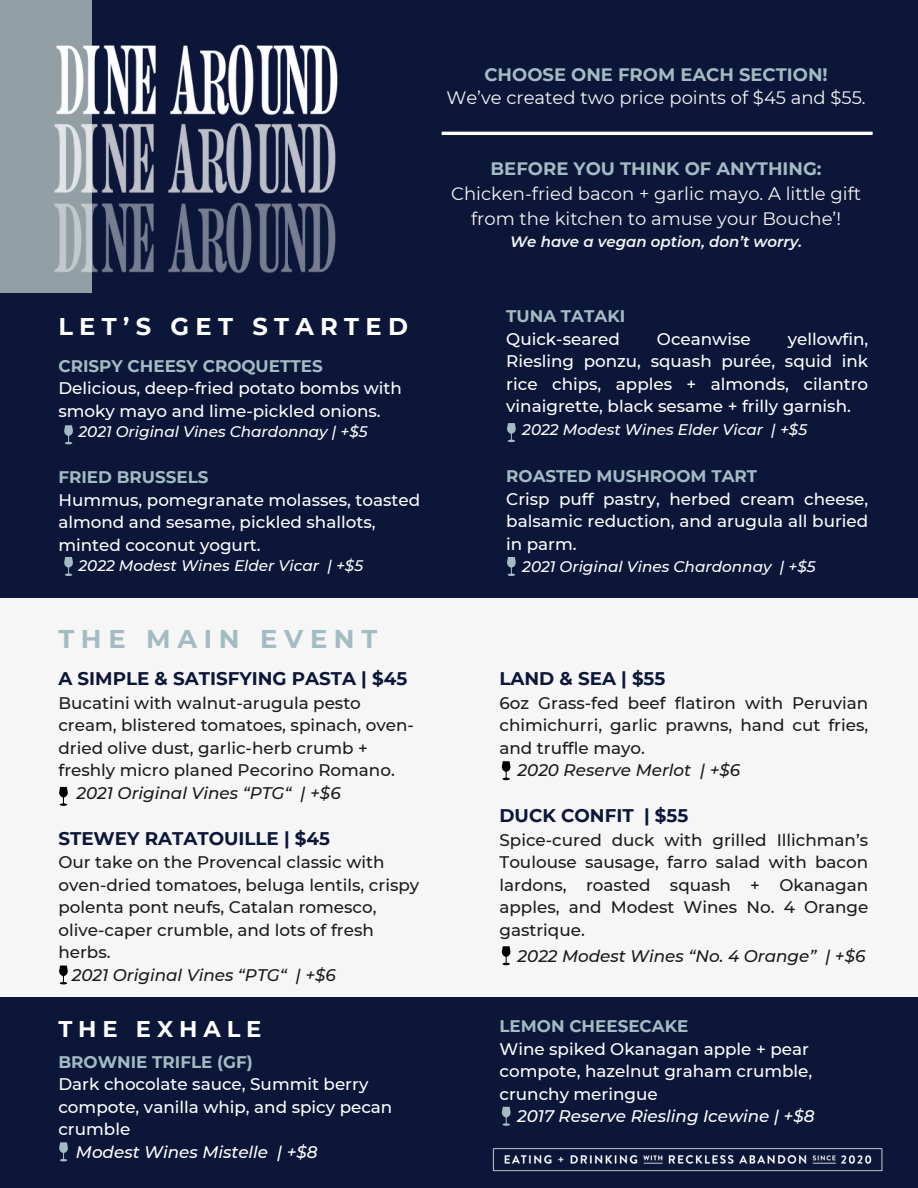
<style>
.page{position:relative;width:918px;height:1188px;background:#0b1639}
.page>*{position:absolute;margin:0;border:0;box-sizing:border-box;transform-origin:0 0}
.t1{font:700 25.65px "Montserrat";letter-spacing:.26em;color:#a3bbc3}
.t2{font:700 24.15px "Montserrat";letter-spacing:.26em;color:#fff}
.t3{font:700 22.65px "Montserrat";letter-spacing:.26em;color:#fff}
.t4{font:700 18.3px "Montserrat";color:#0b1639}
.t5{font:18px/24.8px "Montserrat";color:#f6f6f6;text-align:center}
.t6{font:700 18px "Montserrat";color:#a3bbc3}
.t7{font:500 16.8px/22.5px "Montserrat";color:#fff}
.t8{font:500 16.8px/22.5px "Montserrat";color:#1b1b1b}
.t9{font:italic 500 16.8px "Montserrat";color:#1b1b1b}
.t10{font:700 16.8px "Montserrat";color:#a3bbc3}
.t11{font:italic 500 16.8px "Montserrat";color:#fff}
.t12{font:italic 500 15.3px "Montserrat";color:#fff}
.t13{font:italic 600 15px "Montserrat";color:#f6f6f6}
</style>
<div class="page">
<div style="left:0;top:0;width:92px;height:293px;background:#929fa4"></div>
<img style="left:56px;top:44px;width:282px;height:72px">
<img style="left:54px;top:122px;width:282px;height:72px">
<img style="left:54px;top:202px;width:282px;height:72px">
<div style="left:0;top:598px;width:918px;height:399px;background:#f6f6f6"></div>
<hr style="left:442px;top:132px;width:431px;height:3px;background:#fff">
<img style="left:492px;top:1148px;width:391px;height:24px">
<svg style="left:64px;top:557px;width:9px;height:19px"></svg>
<svg style="left:64px;top:425px;width:9px;height:19px"></svg>
<svg style="left:507px;top:423px;width:9px;height:19px"></svg>
<svg style="left:507px;top:557px;width:9px;height:19px"></svg>
<svg style="left:59px;top:787px;width:9px;height:19px"></svg>
<svg style="left:59px;top:966px;width:9px;height:18px"></svg>
<svg style="left:501px;top:761px;width:10px;height:19px"></svg>
<svg style="left:501px;top:946px;width:10px;height:19px"></svg>
<svg style="left:59px;top:1142px;width:9px;height:19px"></svg>
<svg style="left:501px;top:1107px;width:10px;height:19px"></svg>
<p class="t2" style="left:58px;top:312px;width:351px">LET’S GET STARTED</p>
<p class="t10" style="left:58px;top:356px;width:266px">CRISPY CHEESY CROQUETTES</p>
<p class="t7" style="left:58px;top:377px;width:345px">Delicious, deep-fried potato bombs with smoky mayo and lime-pickled onions.</p>
<p class="t12" style="left:78px;top:422px;width:291px">2021 Original Vines Chardonnay | +$5</p>
<p class="t10" style="left:58px;top:467px;width:152px">FRIED BRUSSELS</p>
<p class="t7" style="left:58px;top:488px;width:363px">Hummus, pomegranate molasses, toasted almond and sesame, pickled shallots, minted coconut yogurt.</p>
<p class="t12" style="left:78px;top:556px;width:286px">2022 Modest Wines Elder Vicar | +$5</p>
<p class="t1" style="left:58px;top:623px;width:320px">THE MAIN EVENT</p>
<p class="t4" style="left:58px;top:667px;width:350px">A SIMPLE &amp; SATISFYING PASTA | $45</p>
<p class="t8" style="left:58px;top:691px;width:357px">Bucatini with walnut-arugula pesto cream, blistered tomatoes, spinach, oven&shy;dried olive dust, garlic-herb crumb + freshly micro planed Pecorino Romano.</p>
<p class="t9" style="left:76px;top:782px;width:266px">2021 Original Vines “PTG“ | +$6</p>
<p class="t4" style="left:58px;top:827px;width:273px">STEWEY RATATOUILLE | $45</p>
<p class="t8" style="left:58px;top:851px;width:362px">Our take on the Provencal classic with oven-dried tomatoes, beluga lentils, crispy polenta pont neufs, Catalan romesco, olive-caper crumble, and lots of fresh herbs.</p>
<p class="t9" style="left:72px;top:965px;width:266px">2021 Original Vines “PTG“ | +$6</p>
<p class="t3" style="left:58px;top:1015px;width:205px">THE EXHALE</p>
<p class="t10" style="left:58px;top:1051px;width:196px">BROWNIE TRIFLE (GF)</p>
<p class="t7" style="left:58px;top:1073px;width:335px">Dark chocolate sauce, Summit berry compote, vanilla whip, and spicy pecan crumble</p>
<p class="t11" style="left:76px;top:1141px;width:243px">Modest Wines Mistelle | +$8</p>
<p class="t6" style="left:484px;top:64px;width:345px">CHOOSE ONE FROM EACH SECTION!</p>
<p class="t5" style="left:446px;top:85px;width:421px">We’ve created two price points of $45 and $55.</p>
<p class="t6" style="left:491px;top:158px;width:333px">BEFORE YOU THINK OF ANYTHING:</p>
<p class="t5" style="left:451px;top:181px;width:411px">Chicken-fried bacon + garlic mayo. A little gift from the kitchen to amuse your Bouche’!</p>
<p class="t13" style="left:510px;top:233px;width:293px">We have a vegan option, don’t worry.</p>
<p class="t10" style="left:506px;top:306px;width:121px">TUNA TATAKI</p>
<p class="t7" style="left:506px;top:328px;width:115px">Quick-seared</p>
<p class="t7" style="left:657px;top:328px;width:95px">Oceanwise</p>
<p class="t7" style="left:506px;top:328px;width:364px;text-align:justify;text-indent:281px">yellowfin, Riesling ponzu, squash purée, squid ink rice chips, apples + almonds, cilantro vinaigrette, black sesame + frilly garnish.</p>
<p class="t12" style="left:522px;top:420px;width:286px">2022 Modest Wines Elder Vicar | +$5</p>
<p class="t10" style="left:506px;top:466px;width:253px">ROASTED MUSHROOM TART</p>
<p class="t7" style="left:506px;top:487px;width:364px;text-align:justify">Crisp puff pastry, herbed cream cheese, balsamic reduction, and arugula all buried in parm.</p>
<p class="t12" style="left:522px;top:557px;width:295px">2021 Original Vines Chardonnay | +$5</p>
<p class="t4" style="left:500px;top:667px;width:167px">LAND &amp; SEA | $55</p>
<p class="t8" style="left:500px;top:691px;width:370px;text-align:justify">6oz Grass-fed beef flatiron with Peruvian chimichurri, garlic prawns, hand cut fries, and truffle mayo.</p>
<p class="t9" style="left:518px;top:760px;width:224px">2020 Reserve Merlot | +$6</p>
<p class="t4" style="left:500px;top:804px;width:190px">DUCK CONFIT | $55</p>
<p class="t8" style="left:500px;top:829px;width:370px;text-align:justify">Spice-cured duck with grilled Illichman’s Toulouse sausage, farro salad with bacon lardons, roasted squash + Okanagan apples, and Modest Wines No. 4 Orange gastrique.</p>
<p class="t9" style="left:518px;top:945px;width:349px">2022 Modest Wines “No. 4 Orange” | +$6</p>
<p class="t10" style="left:500px;top:1016px;width:190px">LEMON CHEESECAKE</p>
<p class="t7" style="left:500px;top:1037px;width:314px">Wine spiked Okanagan apple + pear compote, hazelnut graham crumble, crunchy meringue</p>
<p class="t11" style="left:517px;top:1106px;width:299px">2017 Reserve Riesling Icewine | +$8</p>
</div>
